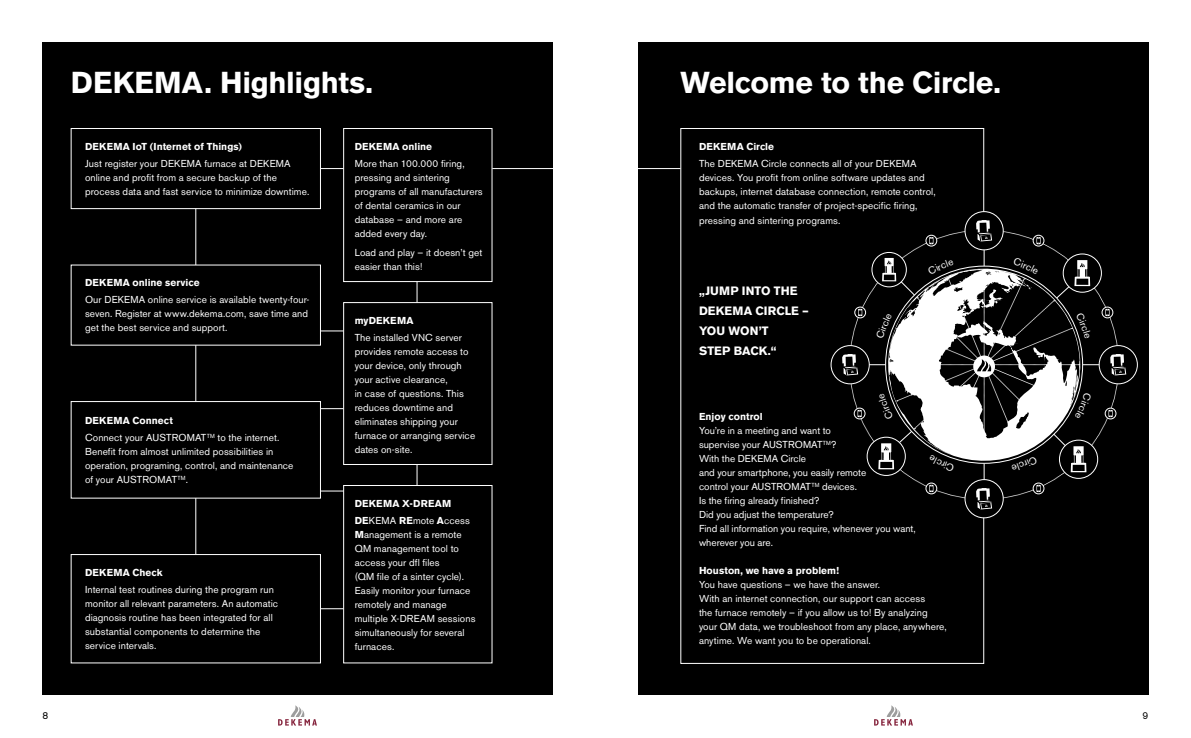
<style>
.page{position:relative;width:1191px;height:738px;background:#fff}
.page>*{position:absolute;margin:0;border:0;box-sizing:border-box;transform-origin:0 0}
.t1{font:700 30px "Akzidenz Grotesk BE";letter-spacing:-.01em;color:#fff}
.t2{font:700 12px/20px "Akzidenz Grotesk BE";letter-spacing:.01em;color:#fff}
.t3{font:10px/14px "Akzidenz Grotesk BE";letter-spacing:.005em;color:#fff}
.t4{font:700 10px/17px "Akzidenz Grotesk BE";letter-spacing:.01em;color:#fff}
.t5{font:10px "Akzidenz Grotesk BE";color:#000}
.s1{font-weight:700}
.s2{font-weight:400}
</style>
<div class="page">
<div style="left:43px;top:43px;width:510px;height:651px;background:#000"></div>
<div style="left:638px;top:43px;width:510px;height:651px;background:#000"></div>
<svg style="left:278px;top:705px;width:39px;height:20px"></svg>
<svg style="left:874px;top:705px;width:39px;height:20px"></svg>
<svg style="left:321px;top:168px;width:22px;height:1px"></svg>
<hr style="left:492px;top:168px;width:188px;height:1px;background:#fff">
<svg style="left:321px;top:330px;width:22px;height:1px"></svg>
<svg style="left:321px;top:408px;width:22px;height:1px"></svg>
<svg style="left:321px;top:490px;width:22px;height:1px"></svg>
<svg style="left:321px;top:608px;width:22px;height:1px"></svg>
<hr style="left:195px;top:187px;width:1px;height:377px;background:#fff">
<hr style="left:417px;top:187px;width:1px;height:377px;background:#fff">
<div style="left:831px;top:345px;width:38px;height:39px;border:1px solid #fff;border-radius:50%"></div>
<div style="left:964px;top:479px;width:39px;height:38px;border:1px solid #fff;border-radius:50%"></div>
<div style="left:1099px;top:345px;width:38px;height:39px;border:1px solid #fff;border-radius:50%"></div>
<svg style="left:965px;top:211px;width:38px;height:39px"></svg>
<div style="left:964px;top:211px;width:39px;height:39px;border:1px solid #fff;border-radius:50%"></div>
<div style="left:71px;top:401px;width:250px;height:97px;background:#000;border:1px solid #fff"></div>
<div style="left:71px;top:554px;width:250px;height:108px;background:#000;border:1px solid #fff"></div>
<div style="left:71px;top:128px;width:250px;height:81px;background:#000;border:1px solid #fff"></div>
<div style="left:343px;top:128px;width:149px;height:153px;background:#000;border:1px solid #fff"></div>
<div style="left:343px;top:302px;width:149px;height:162px;background:#000;border:1px solid #fff"></div>
<div style="left:343px;top:485px;width:149px;height:177px;background:#000;border:1px solid #fff"></div>
<svg style="left:842px;top:220px;width:284px;height:289px"></svg>
<h1 class="t1" style="left:71px;top:66px;width:304px">DEKEMA. Highlights.</h1>
<h1 class="t1" style="left:680px;top:66px;width:322px">Welcome to the Circle.</h1>
<p class="t4" style="left:85px;top:138px;width:158px">DEKEMA IoT (Internet of Things)</p>
<p class="t3" style="left:85px;top:156px;width:226px">Just register your DEKEMA furnace at DEKEMA online and profit from a secure backup of the process data and fast service to minimize downtime.</p>
<p class="t4" style="left:85px;top:274px;width:116px">DEKEMA online service</p>
<p class="t3" style="left:85px;top:292px;width:226px">Our DEKEMA online service is available twenty-four&shy;seven. Register at www.dekema.com, save time and get the best service and support.</p>
<p class="t3" style="left:85px;top:412px;width:196px;line-height:17px"><span class="s1">DEKEMA Connect<br></span>Connect your AUSTROMAT<sup>TM</sup> to the internet.</p>
<p class="t3" style="left:85px;top:444px;width:210px">Benefit from almost unlimited possibilities in operation, programing, control, and maintenance of your AUSTROMAT<sup>TM</sup>.</p>
<p class="t4" style="left:85px;top:563px;width:79px">DEKEMA Check</p>
<p class="t3" style="left:85px;top:582px;width:194px">Internal test routines during the program run monitor all relevant parameters. An automatic diagnosis routine has been integrated for all substantial components to determine the service intervals.</p>
<p class="t4" style="left:355px;top:138px;width:79px">DEKEMA online</p>
<p class="t3" style="left:355px;top:156px;width:130px">More than 100.000 firing, pressing and sintering programs of all manufacturers of dental ceramics in our database – and more are added every day.</p>
<p class="t3" style="left:355px;top:245px;width:129px">Load and play – it doesn’t get easier than this!</p>
<p class="t4" style="left:355px;top:311px;width:60px">myDEKEMA</p>
<p class="t3" style="left:355px;top:330px;width:122px">The installed VNC server provides remote access to your device, only through your active clearance,<br>in case of questions. This reduces downtime and eliminates shipping your furnace or arranging service dates on-site.</p>
<p class="t4" style="left:355px;top:494px;width:117px">DEKEMA X-DREAM<br>DE<span class="s2">KEMA</span> RE<span class="s2">mote</span> A<span class="s2">ccess</span></p>
<p class="t3" style="left:355px;top:527px;width:122px"><span class="s1">M</span>anagement is a remote<br>QM management tool to access your dfl files<br>(QM file of a sinter cycle).<br>Easily monitor your furnace remotely and manage multiple X-DREAM sessions simultaneously for several furnaces.</p>
<p class="t4" style="left:699px;top:138px;width:77px">DEKEMA Circle</p>
<p class="t3" style="left:699px;top:156px;width:238px">The DEKEMA Circle connects all of your DEKEMA devices. You profit from online software updates and backups, internet database connection, remote control, and the automatic transfer of project-specific firing,</p>
<p class="t3" style="left:699px;top:213px;width:143px">pressing and sintering programs.</p>
<p class="t2" style="left:699px;top:280px;width:111px">„JUMP INTO THE<br>DEKEMA CIRCLE –<br>YOU WON’T<br>STEP BACK.“</p>
<p class="t4" style="left:699px;top:407px;width:65px">Enjoy control</p>
<p class="t3" style="left:699px;top:423px;width:218px">You’re in a meeting and want to<br>supervise your AUSTROMAT<sup>TM</sup>?<br>With the DEKEMA Circle<br>and your smartphone, you easily remote<br>control your AUSTROMAT<sup>TM</sup> devices.<br>Is the firing already finished?<br>Did you adjust the temperature?<br>Find all information you require, whenever you want, wherever you are.</p>
<p class="t4" style="left:699px;top:561px;width:141px">Houston, we have a problem!</p>
<p class="t3" style="left:699px;top:577px;width:249px">You have questions – we have the answer.<br>With an internet connection, our support can access<br>the furnace remotely – if you allow us to! By analyzing your QM data, we troubleshoot from any place, anywhere, anytime. We want you to be operational.</p>
<p class="t5" style="left:43px;top:709px;width:7px">8</p>
<p class="t5" style="left:1142px;top:709px;width:7px">9</p>
</div>
